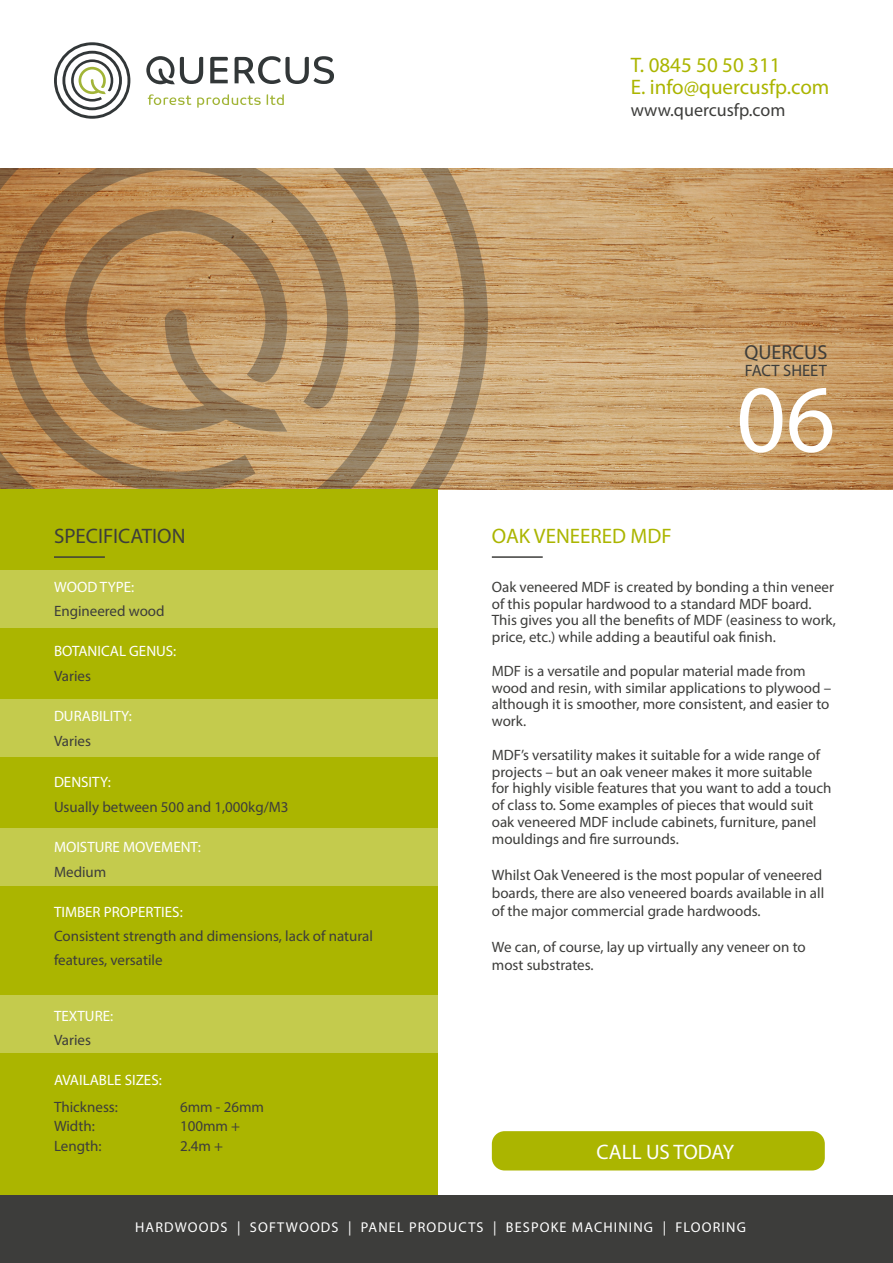
<style>
.page{position:relative;width:893px;height:1263px;background:#fff}
.page>*{position:absolute;margin:0;border:0;box-sizing:border-box;transform-origin:0 0}
.t1{font:96.6px "Myriad Pro";color:#fff}
.t2{font:21px "Myriad Pro";color:#abb500}
.t3{font:21px "Myriad Pro";color:#3d3d3b}
.t4{font:21px "Myriad Pro";color:#fff}
.t5{font:20.25px "Myriad Pro";color:#3d3d3b}
.t6{font:18px "Myriad Pro";color:#3d3d3b}
.t7{font:16.5px "Myriad Pro";color:#3d3d3b}
.t8{font:15px/16.8px "Myriad Pro";color:#3d3d3b}
.t9{font:15px "Myriad Pro";color:#fff}
.t10{font:14.25px "Myriad Pro";letter-spacing:.08em;color:#fff}
</style>
<div class="page">
<img style="left:488px;top:168px;width:404px;height:321px">
<svg style="left:0;top:168px;width:488px;height:321px;background:#b7976d"></svg>
<svg style="left:4px;top:168px;width:344px;height:321px;background:#b0895a"></svg>
<svg style="left:148px;top:94px;width:43px;height:11px"></svg>
<svg style="left:197px;top:94px;width:64px;height:14px"></svg>
<svg style="left:267px;top:94px;width:17px;height:11px"></svg>
<svg style="left:210px;top:57px;width:18px;height:26px"></svg>
<svg style="left:235px;top:56px;width:99px;height:28px"></svg>
<svg style="left:146px;top:56px;width:57px;height:28px"></svg>
<svg style="left:54px;top:42px;width:76px;height:77px"></svg>
<div style="left:0;top:489px;width:437px;height:774px;background:#abb500"></div>
<div style="left:0;top:1196px;width:893px;height:67px;background:#3d3d3b"></div>
<div style="left:0;top:571px;width:437px;height:57px;background:#c4cb4d"></div>
<div style="left:0;top:699px;width:437px;height:58px;background:#c4cb4d"></div>
<div style="left:0;top:828px;width:437px;height:58px;background:#c4cb4d"></div>
<div style="left:0;top:995px;width:437px;height:58px;background:#c4cb4d"></div>
<hr style="left:54px;top:556px;width:51px;height:2px;background:#3d3d3b">
<hr style="left:492px;top:556px;width:51px;height:2px;background:#3d3d3b">
<div style="left:492px;top:1131px;width:333px;height:39px;background:#abb500;border-radius:13px"></div>
<p class="t2" style="left:631px;top:52px;width:151px">T. 0845 50 50 311</p>
<p class="t2" style="left:631px;top:74px;width:200px">E. info@quercusfp.com</p>
<p class="t6" style="left:631px;top:99px;width:156px">www.quercusfp.com</p>
<p class="t3" style="left:54px;top:522px;width:133px">SPECIFICATION</p>
<p class="t9" style="left:54px;top:577px;width:82px">WOOD TYPE:</p>
<p class="t8" style="left:54px;top:602px;width:112px">Engineered wood</p>
<p class="t9" style="left:54px;top:641px;width:124px">BOTANICAL GENUS:</p>
<p class="t8" style="left:54px;top:667px;width:39px">Varies</p>
<p class="t9" style="left:54px;top:707px;width:79px">DURABILITY:</p>
<p class="t8" style="left:54px;top:733px;width:39px">Varies</p>
<p class="t9" style="left:54px;top:772px;width:58px">DENSITY:</p>
<p class="t8" style="left:54px;top:798px;width:236px">Usually between 500 and 1,000kg/M3</p>
<p class="t9" style="left:54px;top:838px;width:148px">MOISTURE MOVEMENT:</p>
<p class="t8" style="left:54px;top:863px;width:54px">Medium</p>
<p class="t9" style="left:54px;top:903px;width:130px">TIMBER PROPERTIES:</p>
<p class="t8" style="left:54px;top:924px;width:321px;line-height:24px">Consistent strength and dimensions, lack of natural features, versatile</p>
<p class="t9" style="left:54px;top:1006px;width:61px">TEXTURE:</p>
<p class="t8" style="left:54px;top:1031px;width:39px">Varies</p>
<p class="t9" style="left:54px;top:1070px;width:109px">AVAILABLE SIZES:</p>
<p class="t8" style="left:54px;top:1098px;width:66px">Thickness:</p>
<p class="t8" style="left:180px;top:1098px;width:86px">6mm - 26mm</p>
<p class="t8" style="left:54px;top:1118px;width:42px">Width:</p>
<p class="t8" style="left:180px;top:1118px;width:62px">100mm +</p>
<p class="t8" style="left:54px;top:1137px;width:49px">Length:</p>
<p class="t8" style="left:180px;top:1137px;width:45px">2.4m +</p>
<p class="t2" style="left:492px;top:523px;width:181px">OAK VENEERED MDF</p>
<p class="t5" style="left:744px;top:340px;width:84px">QUERCUS</p>
<p class="t7" style="left:745px;top:361px;width:83px">FACT SHEET</p>
<p class="t1" style="left:736px;top:360px;width:101px">06</p>
<p class="t8" style="left:492px;top:578px;width:346px">Oak veneered MDF is created by bonding a thin veneer of this popular hardwood to a standard MDF board.<br>This gives you all the benefits of MDF (easiness to work, price, etc.) while adding a beautiful oak finish.</p>
<p class="t8" style="left:492px;top:662px;width:341px">MDF is a versatile and popular material made from wood and resin, with similar applications to plywood – although it is smoother, more consistent, and easier to work.</p>
<p class="t8" style="left:492px;top:746px;width:341px">MDF’s versatility makes it suitable for a wide range of projects – but an oak veneer makes it more suitable for highly visible features that you want to add a touch of class to. Some examples of pieces that would suit oak veneered MDF include cabinets, furniture, panel mouldings and fire surrounds.</p>
<p class="t8" style="left:492px;top:865px;width:334px;line-height:18px">Whilst Oak Veneered is the most popular of veneered boards, there are also veneered boards available in all of the major commercial grade hardwoods.</p>
<p class="t8" style="left:492px;top:937px;width:315px;line-height:18px">We can, of course, lay up virtually any veneer on to most substrates.</p>
<p class="t4" style="left:597px;top:1138px;width:139px">CALL US TODAY</p>
<p class="t10" style="left:135px;top:1218px;width:612px">HARDWOODS | SOFTWOODS | PANEL PRODUCTS | BESPOKE MACHINING | FLOORING</p>
</div>
